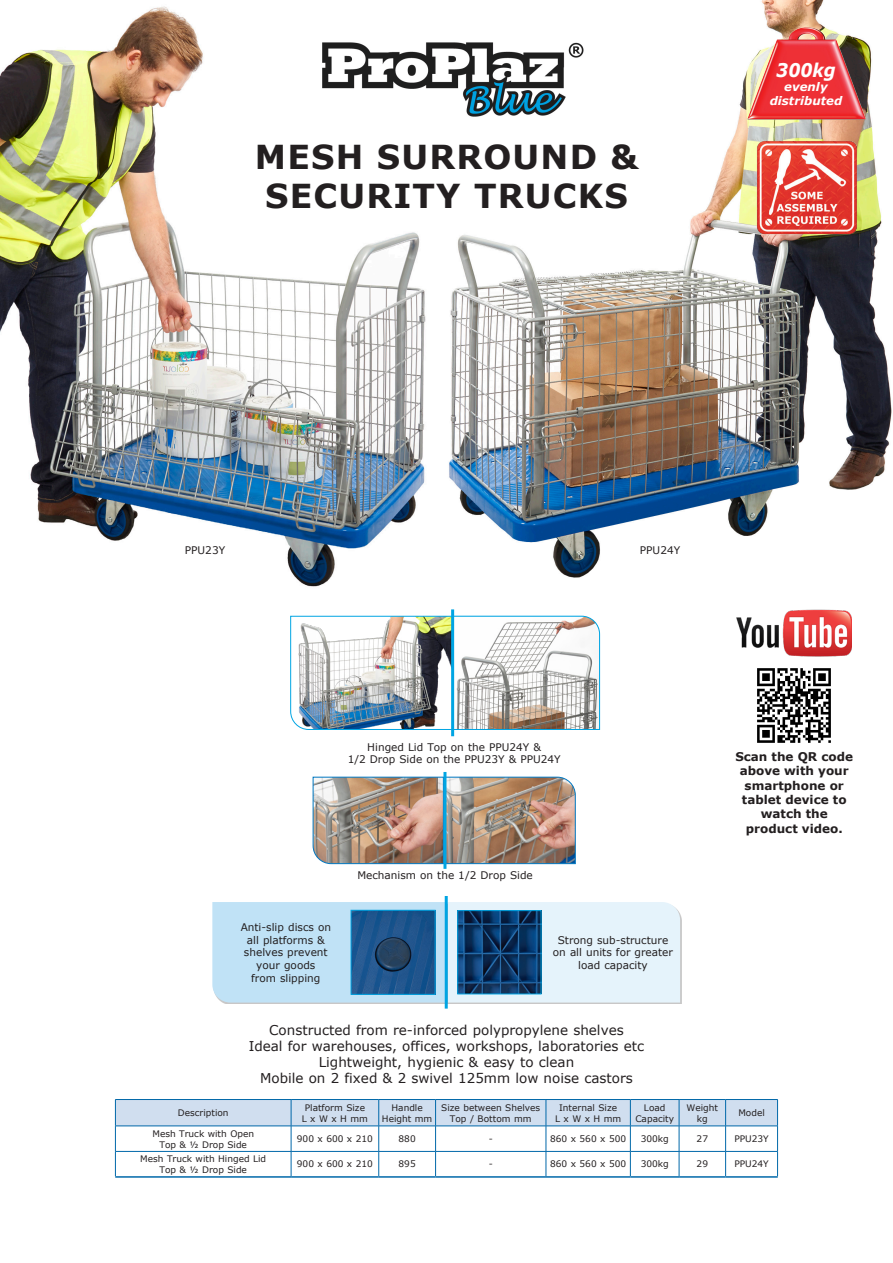
<style>
.page{position:relative;width:893px;height:1263px;background:#fff}
.page>*{position:absolute;margin:0;border:0;box-sizing:border-box;transform-origin:0 0}
.t1{font:700 33px "Verdana";letter-spacing:.035em;color:#231f20}
.t2{font:italic 700 18.9px "Verdana";color:#fff;scale:.9 1}
.t3{font:13.5px/16.2px "Verdana";color:#231f20;text-align:center}
.t4{font:700 12px/14.4px "Verdana";color:#231f20;text-align:center}
.t5{font:italic 700 11.7px/14.1px "Verdana";color:#fff;text-align:center}
.t6{font:10.5px/12.6px "Verdana";color:#231f20;text-align:center}
.t7{font:9px/10.8px "Verdana";color:#231f20;text-align:center}
</style>
<div class="page">
<img style="left:449px;top:0;width:443px;height:578px">
<img style="left:0;top:6px;width:426px;height:581px">
<img style="left:752px;top:165px;width:108px;height:73px">
<img style="left:742px;top:26px;width:127px;height:139px">
<img style="left:737px;top:609px;width:115px;height:48px">
<img style="left:757px;top:668px;width:74px;height:75px">
<svg style="left:115px;top:1099px;width:663px;height:77px"></svg>
<hr style="left:115px;top:1176px;width:176px;height:2px;background:#0068a9">
<hr style="left:291px;top:1176px;width:88px;height:2px;background:#0068a9">
<hr style="left:379px;top:1176px;width:57px;height:2px;background:#0068a9">
<hr style="left:436px;top:1176px;width:110px;height:2px;background:#0068a9">
<hr style="left:546px;top:1176px;width:84px;height:2px;background:#0068a9">
<hr style="left:630px;top:1176px;width:49px;height:2px;background:#0068a9">
<hr style="left:679px;top:1176px;width:47px;height:2px;background:#0068a9">
<hr style="left:726px;top:1176px;width:52px;height:2px;background:#0068a9">
<img style="left:291px;top:11px;width:311px;height:125px">
<div style="left:448px;top:903px;width:234px;height:101px;background:#231f20;opacity:.25"></div>
<svg style="left:212px;top:902px;width:468px;height:100px;background:#d0e9f8"></svg>
<img style="left:353px;top:912px;width:80px;height:81px">
<div style="left:351px;top:910px;width:84px;height:85px;border:1px solid #00a5e3"></div>
<img style="left:459px;top:912px;width:80px;height:80px">
<div style="left:457px;top:910px;width:84px;height:84px;border:1px solid #00a5e3"></div>
<hr style="left:445px;top:896px;width:3px;height:112px;background:#00a5e3">
<img style="left:290px;top:616px;width:310px;height:114px">
<hr style="left:451px;top:609px;width:3px;height:127px;background:#00a5e3">
<img style="left:313px;top:777px;width:262px;height:87px">
<hr style="left:443px;top:772px;width:3px;height:97px;background:#00a5e3">
<p class="t1" style="left:255px;top:133px;width:385px">MESH SURROUND &amp;</p>
<p class="t1" style="left:265px;top:173px;width:364px">SECURITY TRUCKS</p>
<p class="t2" style="left:776px;top:57px;width:67px">300kg</p>
<p class="t5" style="left:770px;top:79px;width:74px">evenly distributed</p>
<p class="t6" style="left:185px;top:544px;width:42px">PPU23Y</p>
<p class="t6" style="left:640px;top:544px;width:42px">PPU24Y</p>
<p class="t6" style="left:367px;top:740px;width:175px">Hinged Lid Top on the PPU24Y &amp;</p>
<p class="t6" style="left:348px;top:753px;width:214px">1/2 Drop Side on the PPU23Y &amp; PPU24Y</p>
<p class="t6" style="left:357px;top:869px;width:177px">Mechanism on the 1/2 Drop Side</p>
<p class="t6" style="left:241px;top:921px;width:92px">Anti-slip discs on all platforms &amp; shelves prevent your goods</p>
<p class="t6" style="left:251px;top:971px;width:71px">from slipping</p>
<p class="t6" style="left:553px;top:933px;width:122px">Strong sub-structure on all units for greater load capacity</p>
<p class="t7" style="left:178px;top:1107px;width:52px">Description</p>
<p class="t3" style="left:269px;top:1022px;width:356px">Constructed from re-inforced polypropylene shelves</p>
<p class="t3" style="left:249px;top:1038px;width:397px">Ideal for warehouses, offices, workshops, laboratories etc</p>
<p class="t3" style="left:260px;top:1054px;width:374px">Lightweight, hygienic &amp; easy to clean<br>Mobile on 2 fixed &amp; 2 swivel 125mm low noise castors</p>
<p class="t7" style="left:305px;top:1102px;width:62px">Platform Size</p>
<p class="t7" style="left:302px;top:1113px;width:68px">L x W x H mm</p>
<p class="t7" style="left:391px;top:1102px;width:33px">Handle</p>
<p class="t7" style="left:382px;top:1113px;width:52px">Height mm</p>
<p class="t7" style="left:441px;top:1102px;width:101px">Size between Shelves</p>
<p class="t7" style="left:450px;top:1113px;width:83px">Top / Bottom mm</p>
<p class="t7" style="left:559px;top:1102px;width:59px">Internal Size</p>
<p class="t7" style="left:555px;top:1113px;width:68px">L x W x H mm</p>
<p class="t7" style="left:635px;top:1102px;width:40px">Load<br>Capacity</p>
<p class="t7" style="left:686px;top:1102px;width:33px">Weight</p>
<p class="t7" style="left:697px;top:1113px;width:12px">kg</p>
<p class="t4" style="left:735px;top:749px;width:119px">Scan the QR code</p>
<p class="t4" style="left:740px;top:763px;width:111px">above with your</p>
<p class="t4" style="left:745px;top:778px;width:101px">smartphone or</p>
<p class="t4" style="left:742px;top:792px;width:106px">tablet device to watch the</p>
<p class="t4" style="left:746px;top:821px;width:98px">product video.</p>
<p class="t7" style="left:738px;top:1107px;width:28px">Model</p>
<p class="t7" style="left:152px;top:1128px;width:103px">Mesh Truck with Open<br>Top &amp; ½ Drop Side</p>
<p class="t7" style="left:297px;top:1133px;width:78px">900 x 600 x 210</p>
<p class="t7" style="left:399px;top:1133px;width:19px">880</p>
<p class="t7" style="left:489px;top:1133px;width:6px">-</p>
<p class="t7" style="left:550px;top:1133px;width:78px">860 x 560 x 500</p>
<p class="t7" style="left:641px;top:1133px;width:30px">300kg</p>
<p class="t7" style="left:697px;top:1133px;width:13px">27</p>
<p class="t7" style="left:734px;top:1133px;width:36px">PPU23Y</p>
<p class="t7" style="left:140px;top:1153px;width:128px">Mesh Truck with Hinged Lid<br>Top &amp; ½ Drop Side</p>
<p class="t7" style="left:297px;top:1158px;width:78px">900 x 600 x 210</p>
<p class="t7" style="left:399px;top:1158px;width:19px">895</p>
<p class="t7" style="left:489px;top:1158px;width:6px">-</p>
<p class="t7" style="left:550px;top:1158px;width:78px">860 x 560 x 500</p>
<p class="t7" style="left:641px;top:1158px;width:30px">300kg</p>
<p class="t7" style="left:697px;top:1158px;width:13px">29</p>
<p class="t7" style="left:734px;top:1158px;width:36px">PPU24Y</p>
</div>
